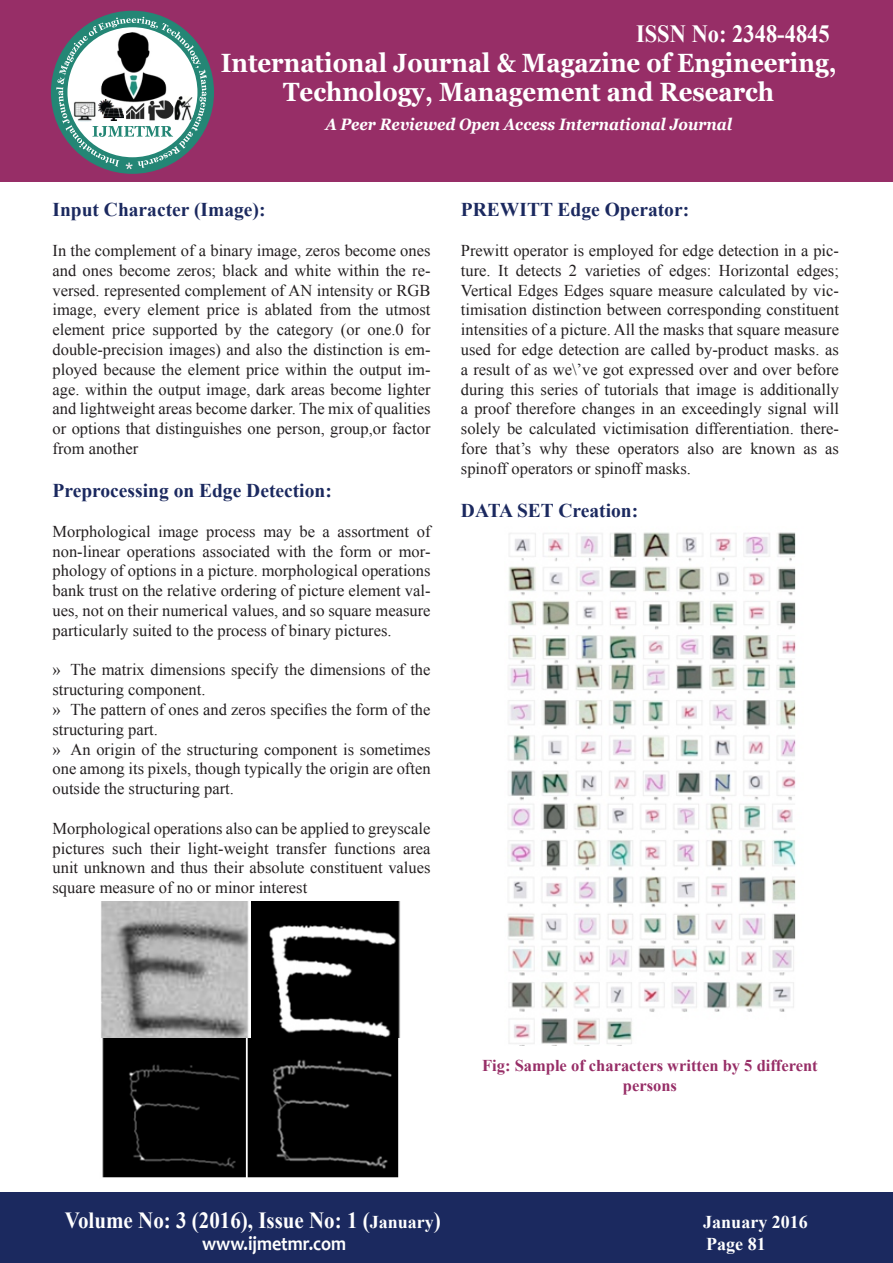
<style>
.page{position:relative;width:893px;height:1263px;background:#fff}
.page>*{position:absolute;margin:0;border:0;box-sizing:border-box;transform-origin:0 0}
.t1{font:700 26.4px/28.8px "Georgia";color:#fff;text-align:center;scale:.91 1}
.t2{font:700 24.75px "Times New Roman";color:#fff;scale:.91 1}
.t3{font:700 23.1px "Times New Roman";color:#fff;scale:.91 1}
.t4{font:700 19.8px "Candara";color:#fff;scale:.91 1}
.t5{font:700 19.5px "Times New Roman";color:#1b295f}
.t6{font:700 18px "Times New Roman";color:#fff}
.t7{font:16.5px/19.8px "Times New Roman";color:#231f20;text-align:justify}
.t8{font:700 16.5px/19.8px "Times New Roman";color:#972e67;text-align:center}
.t9{font:italic 700 16.5px "Georgia";color:#fff;scale:.91 1}
.s1{font-size:18px}
</style>
<div class="page">
<div style="left:0;top:0;width:893px;height:182px;background:#972e67"></div>
<div style="left:51px;top:11px;width:163px;height:163px;background:#248675;border-radius:50%"></div>
<svg style="left:56px;top:17px;width:151px;height:152px"></svg>
<img style="left:146px;top:99px;width:28px;height:23px">
<img style="left:174px;top:96px;width:21px;height:25px">
<img style="left:99px;top:31px;width:72px;height:74px">
<img style="left:72px;top:101px;width:25px;height:21px">
<img style="left:99px;top:99px;width:25px;height:21px">
<div style="left:0;top:1193px;width:893px;height:70px;background:#1b295f"></div>
<img style="left:102px;top:1039px;width:297px;height:139px">
<img style="left:101px;top:902px;width:300px;height:136px">
<img style="left:508px;top:532px;width:288px;height:513px">
<h2 class="t2" style="left:636px;top:16px;width:214px">ISSN No: 2348-4845</h2>
<h1 class="t1" style="left:221px;top:49px;width:678px">International Journal &amp; Magazine of Engineering,<br>Technology, Management and Research</h1>
<p class="t9" style="left:325px;top:113px;width:448px">A Peer Reviewed Open Access International Journal</p>
<p class="t5" style="left:52px;top:196px;width:215px">Input Character (Image):</p>
<p class="t7" style="left:52px;top:240px;width:380px">In the complement of a binary image, zeros become ones and ones become zeros; black and white within the re&shy;versed. represented complement of AN intensity or RGB image, every element price is ablated from the utmost element price supported by the category (or one.0 for double-precision images) and also the distinction is em&shy;ployed because the element price within the output im&shy;age. within the output image, dark areas become lighter and lightweight areas become darker. The mix of qualities or options that distinguishes one person, group,or factor from another</p>
<p class="t5" style="left:52px;top:477px;width:281px">Preprocessing on Edge Detection:</p>
<p class="t7" style="left:52px;top:521px;width:379px">Morphological image process may be a assortment of non-linear operations associated with the form or mor&shy;phology of options in a picture. morphological operations bank trust on the relative ordering of picture element val&shy;ues, not on their numerical values, and so square measure particularly suited to the process of binary pictures.</p>
<p class="t7" style="left:52px;top:660px;width:380px;text-align:left">» The matrix dimensions specify the dimensions of the structuring component.<br>» The pattern of ones and zeros specifies the form of the structuring part.<br>» An origin of the structuring component is sometimes one among its pixels, though typically the origin are often outside the structuring part.</p>
<p class="t7" style="left:52px;top:818px;width:379px">Morphological operations also can be applied to greyscale pictures such their light-weight transfer functions area unit unknown and thus their absolute constituent values square measure of no or minor interest</p>
<p class="t5" style="left:461px;top:196px;width:230px">PREWITT Edge Operator:</p>
<p class="t7" style="left:461px;top:240px;width:380px">Prewitt operator is employed for edge detection in a pic&shy;ture. It detects 2 varieties of edges: Horizontal edges; Vertical Edges Edges square measure calculated by vic&shy;timisation distinction between corresponding constituent intensities of a picture. All the masks that square measure used for edge detection are called by-product masks. as a result of as we\’ve got expressed over and over before during this series of tutorials that image is additionally a proof therefore changes in an exceedingly signal will solely be calculated victimisation differentiation. there&shy;fore that’s why these operators also are known as as spinoff operators or spinoff masks.</p>
<p class="t5" style="left:461px;top:497px;width:179px">DATA SET Creation:</p>
<p class="t8" style="left:482px;top:1056px;width:337px">Fig: Sample of characters written by 5 different persons</p>
<h3 class="t3" style="left:65px;top:1204px;width:415px">Volume No: 3 (2016), Issue No: 1 (<span class="s1">January</span>)</h3>
<p class="t6" style="left:703px;top:1210px;width:106px">January 2016</p>
<p class="t4" style="left:202px;top:1231px;width:160px">www.ijmetmr.com</p>
<p class="t6" style="left:706px;top:1231px;width:61px">Page 81</p>
</div>
